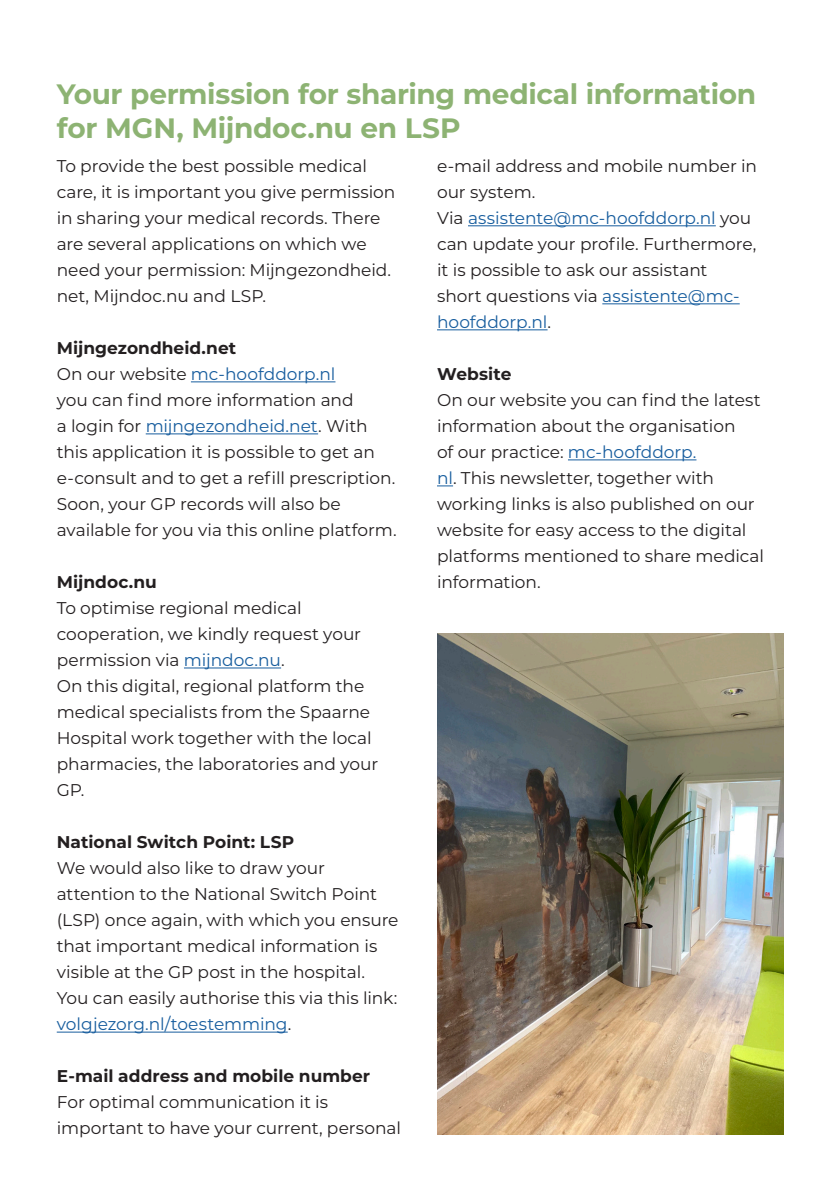
<style>
.page{position:relative;width:840px;height:1191px;background:#fff}
.page>*{position:absolute;margin:0;border:0;box-sizing:border-box;transform-origin:0 0}
.kopje_bold{font:700 28px/34px "Montserrat";letter-spacing:-.01em;color:#8db373}
.plat_reg{font:17px/26px "Montserrat";letter-spacing:-.005em;color:#231f20}
.plat_bold{font:700 17px "Montserrat";color:#231f20}
.s1{color:#175d9e}
</style>
<div class="page">
<hr style="left:191px;top:381px;width:144px;height:1px;background:#175d9e">
<hr style="left:146px;top:433px;width:172px;height:1px;background:#175d9e">
<hr style="left:184px;top:667px;width:97px;height:1px;background:#175d9e">
<hr style="left:57px;top:1031px;width:230px;height:1px;background:#175d9e">
<hr style="left:467px;top:225px;width:248px;height:1px;background:#175d9e">
<hr style="left:602px;top:303px;width:137px;height:1px;background:#175d9e">
<hr style="left:437px;top:329px;width:110px;height:1px;background:#175d9e">
<hr style="left:567px;top:459px;width:129px;height:1px;background:#175d9e">
<svg style="left:437px;top:485px;width:16px;height:1px"></svg>
<img style="left:437px;top:634px;width:345px;height:500px">
<p class="kopje_bold" style="left:57px;top:76px;width:700px">Your permission for sharing medical information for MGN, Mijndoc.nu en LSP</p>
<p class="plat_reg" style="left:57px;top:152px;width:340px">To provide the best possible medical care, it is important you give permission in sharing your medical records. There are several applications on which we need your permission: Mijngezondheid. net, Mijndoc.nu and LSP.</p>
<p class="plat_bold" style="left:57px;top:336px;width:181px">Mijngezondheid.net</p>
<p class="plat_reg" style="left:57px;top:360px;width:341px">On our website <span class="s1">mc-hoofddorp.nl<br></span>you can find more information and<br>a login for <span class="s1">mijngezondheid.net</span>. With this application it is possible to get an e-consult and to get a refill prescription.<br>Soon, your GP records will also be available for you via this online platform.</p>
<p class="plat_bold" style="left:57px;top:570px;width:102px">Mijndoc.nu</p>
<p class="plat_reg" style="left:57px;top:594px;width:306px">To optimise regional medical cooperation, we kindly request your permission via <span class="s1">mijndoc.nu</span>.</p>
<p class="plat_reg" style="left:57px;top:672px;width:323px">On this digital, regional platform the medical specialists from the Spaarne<br>Hospital work together with the local pharmacies, the laboratories and your<br>GP.</p>
<p class="plat_bold" style="left:57px;top:830px;width:239px">National Switch Point: LSP</p>
<p class="plat_reg" style="left:57px;top:854px;width:343px">We would also like to draw your attention to the National Switch Point (LSP) once again, with which you ensure that important medical information is visible at the GP post in the hospital.<br>You can easily authorise this via this link: <span class="s1">volgjezorg.nl/toestemming</span>.</p>
<p class="plat_bold" style="left:57px;top:1064px;width:315px">E-mail address and mobile number</p>
<p class="plat_reg" style="left:57px;top:1088px;width:345px">For optimal communication it is important to have your current, personal</p>
<p class="plat_reg" style="left:437px;top:152px;width:321px">e-mail address and mobile number in our system.</p>
<p class="plat_reg" style="left:437px;top:204px;width:321px">Via <span class="s1">assistente@mc-hoofddorp.nl</span> you can update your profile. Furthermore, it is possible to ask our assistant short questions via <span class="s1">assistente@mc&shy;hoofddorp.nl</span>.</p>
<p class="plat_bold" style="left:437px;top:362px;width:76px">Website</p>
<p class="plat_reg" style="left:437px;top:386px;width:328px">On our website you can find the latest information about the organisation<br>of our practice: <span class="s1">mc-hoofddorp.<br>nl</span>. This newsletter, together with working links is also published on our website for easy access to the digital platforms mentioned to share medical information.</p>
</div>
